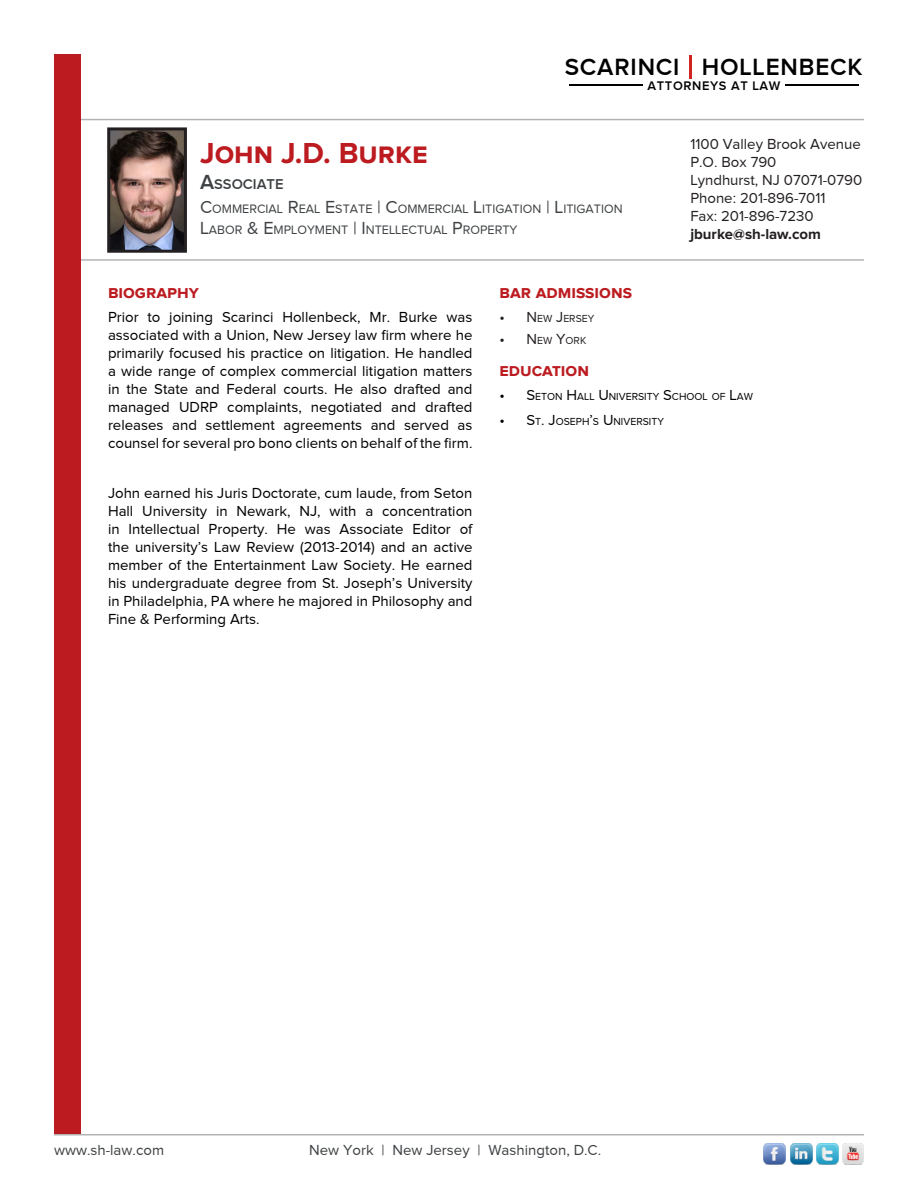
<style>
.page{position:relative;width:918px;height:1188px;background:#fff}
.page>*{position:absolute;margin:0;border:0;box-sizing:border-box;transform-origin:0 0}
.t1{font:700 30px "Proxima Nova";color:#bc1b20}
.t2{font:600 24.15px "Proxima Nova";letter-spacing:.035em;color:#000}
.t3{font:700 18px "Proxima Nova";color:#bc1b20}
.t4{font:15px/18px "Proxima Nova";color:#000;text-align:justify}
.t5{font:15px "Proxima Nova";color:#231f20}
.t6{font:15px "Proxima Nova";color:#3e4143}
.t7{font:700 15px "Proxima Nova";color:#231f20}
.t8{font:600 14.7px "Proxima Nova";color:#3e4143}
.t9{font:600 12.9px "Proxima Nova";letter-spacing:.05em;color:#000}
.t10{font:12.6px "Proxima Nova";color:#3e4143}
.t11{font:10.5px "Proxima Nova";color:#000}
.t12{font:10.5px "Proxima Nova";color:#231f20}
.s1{font-size:21px}
.s2{font-size:18px}
.s3{font-size:15px}
</style>
<div class="page">
<img style="left:764px;top:1143px;width:21px;height:22px">
<img style="left:791px;top:1143px;width:21px;height:22px">
<img style="left:816px;top:1143px;width:22px;height:22px">
<img style="left:842px;top:1143px;width:22px;height:22px">
<div style="left:54px;top:54px;width:27px;height:1080px;background:#bc1b20"></div>
<hr style="left:689px;top:55px;width:3px;height:24px;background:#d02422">
<hr style="left:785px;top:84px;width:74px;height:2px;background:#000">
<hr style="left:570px;top:84px;width:73px;height:2px;background:#000">
<hr style="left:81px;top:259px;width:783px;height:2px;background:#3e4143">
<hr style="left:81px;top:119px;width:783px;height:1px;background:#3e4143">
<hr style="left:54px;top:1134px;width:810px;height:2px;background:#3e4143">
<img style="left:111px;top:131px;width:72px;height:118px">
<div style="left:107px;top:127px;width:80px;height:126px;border:3px solid #231f20"></div>
<p class="t2" style="left:565px;top:53px;width:299px">SCARINCI HOLLENBECK</p>
<p class="t9" style="left:648px;top:79px;width:134px">ATTORNEYS AT LAW</p>
<p class="t1" style="left:200px;top:136px;width:229px">John J.D. Burke</p>
<p class="t8" style="left:200px;top:175px;width:85px"><span class="s1">A</span>SSOCIATE</p>
<p class="t10" style="left:200px;top:202px;width:424px"><span class="s2">C</span>OMMERCIAL <span class="s2">R</span> EAL <span class="s2">E</span>STATE <span class="s2">| C</span>OMMERCIAL <span class="s2">L</span>ITIGATION <span class="s2">| L</span>ITIGATION</p>
<p class="t10" style="left:200px;top:223px;width:319px"><span class="s2">L</span>ABOR <span class="s2">&amp; E</span> MPLOYMENT <span class="s2">| I</span> NTELLECTUAL <span class="s2">P</span>ROPERTY</p>
<p class="t5" style="left:690px;top:135px;width:172px">1100 Valley Brook Avenue</p>
<p class="t5" style="left:690px;top:153px;width:88px">P.O. Box 790</p>
<p class="t5" style="left:690px;top:171px;width:173px">Lyndhurst, NJ 07071-0790</p>
<p class="t5" style="left:690px;top:189px;width:137px">Phone: 201-896-7011</p>
<p class="t5" style="left:690px;top:207px;width:125px">Fax: 201-896-7230</p>
<p class="t7" style="left:690px;top:225px;width:132px">jburke@sh-law.com</p>
<p class="t3" style="left:108px;top:281px;width:93px">biography</p>
<p class="t4" style="left:108px;top:308px;width:366px">Prior to joining Scarinci Hollenbeck, Mr. Burke was associated with a Union, New Jersey law firm where he primarily focused his practice on litigation. He handled a wide range of complex commercial litigation matters in the State and Federal courts. He also drafted and managed UDRP complaints, negotiated and drafted releases and settlement agreements and served as counsel for several pro bono clients on behalf of the firm.</p>
<p class="t4" style="left:108px;top:484px;width:366px">John earned his Juris Doctorate, cum laude, from Seton Hall University in Newark, NJ, with a concentration in Intellectual Property. He was Associate Editor of the university’s Law Review (2013-2014) and an active member of the Entertainment Law Society. He earned his undergraduate degree from St. Joseph’s University in Philadelphia, PA where he majored in Philosophy and Fine &amp; Performing Arts.</p>
<p class="t3" style="left:500px;top:281px;width:134px">bar admissions</p>
<p class="t12" style="left:500px;top:313px;width:96px"><span class="s3">• N</span> EW <span class="s3">J</span>ERSEY</p>
<p class="t12" style="left:500px;top:335px;width:88px"><span class="s3">• N</span> EW <span class="s3">Y</span>ORK</p>
<p class="t3" style="left:500px;top:359px;width:91px">education</p>
<p class="t11" style="left:500px;top:391px;width:255px"><span class="s3">• S</span>ETON <span class="s3">H</span>ALL <span class="s3">U</span> NIVERSITY <span class="s3">S</span>CHOOL OF <span class="s3">L</span>AW</p>
<p class="t11" style="left:500px;top:416px;width:166px"><span class="s3">• S</span>T<span class="s3">. J</span>OSEPH <span class="s3">’</span>S <span class="s3">U</span> NIVERSITY</p>
<p class="t6" style="left:54px;top:1142px;width:112px">www.sh-law.com</p>
<p class="t6" style="left:309px;top:1142px;width:294px">New York | New Jersey | Washington, D.C.</p>
</div>
